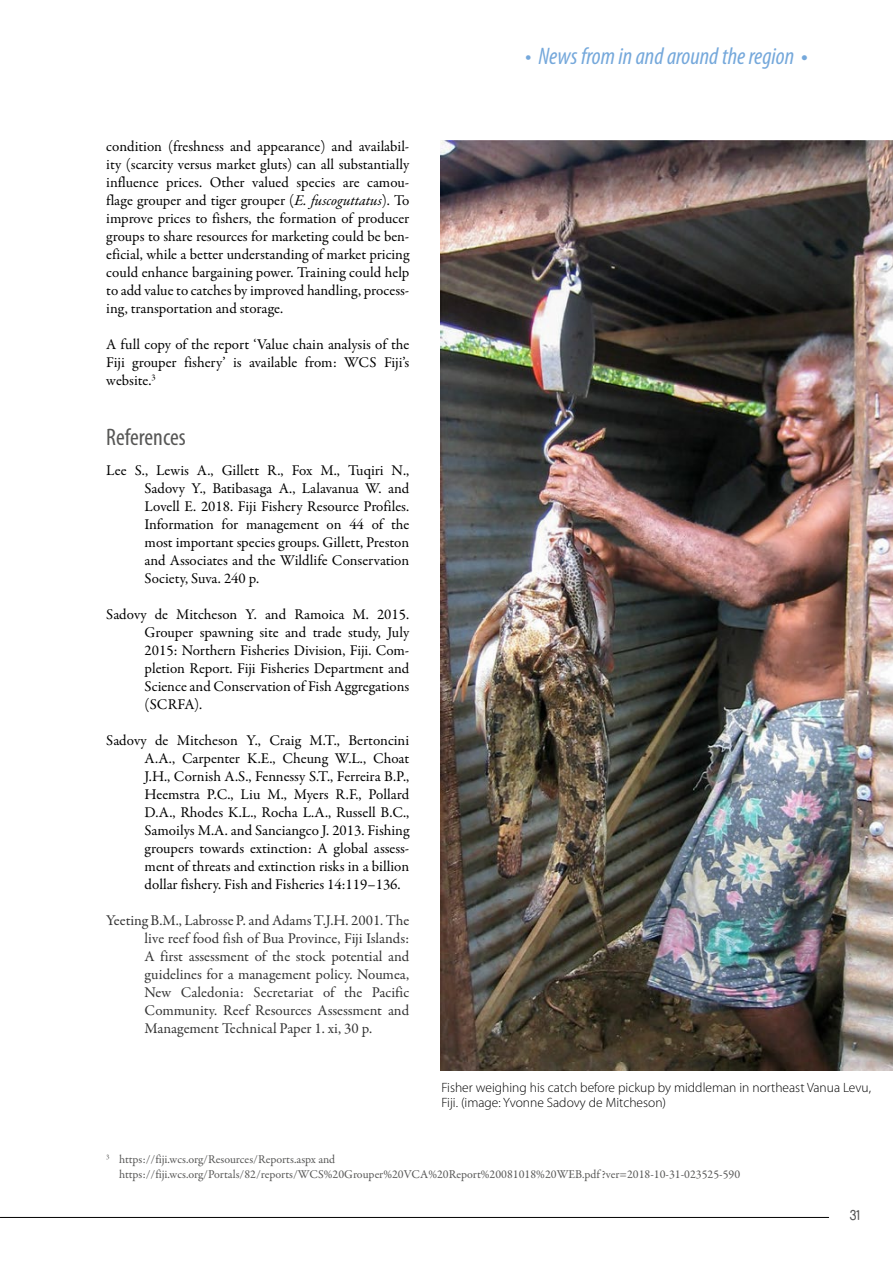
<style>
.page{position:relative;width:893px;height:1263px;background:#fff}
.page>*{position:absolute;margin:0;border:0;box-sizing:border-box;transform-origin:0 0}
.t1{font:italic condensed 24px "Myriad Pro";color:#75a8db}
.t2{font:condensed 24px "Myriad Pro";color:#575756}
.t3{font:15px/18px "Garamond Premr Pro";color:#000;text-align:justify}
.t4{font:15px/18px "Garamond Premr Pro";color:#333;text-align:justify}
.t5{font:15px "Duepuntozero";color:#575756}
.t6{font:300 13.5px/15px "Myriad Pro";color:#000}
.t7{font:12px/15px "Garamond Premr Pro";color:#575756}
.s1{font-style:italic}
.s2{font-style:normal;font-stretch:normal}
</style>
<div class="page">
<hr style="left:0;top:1217px;width:829px;height:1px;background:#000">
<img style="left:440px;top:140px;width:453px;height:930px">
<p class="t3" style="left:106px;top:138px;width:304px">condition (freshness and appearance) and availabil&shy;ity (scarcity versus market gluts) can all substantially influence prices. Other valued species are camou&shy;flage grouper and tiger grouper (<span class="s1">E. fuscoguttatus</span>). To improve prices to fishers, the formation of producer groups to share resources for marketing could be ben&shy;eficial, while a better understanding of market pricing could enhance bargaining power. Training could help to add value to catches by improved handling, process&shy;ing, transportation and storage.</p>
<p class="t3" style="left:106px;top:336px;width:304px">A full copy of the report ‘Value chain analysis of the Fiji grouper fishery’ is available from: WCS Fiji’s website.<sup>3</sup></p>
<h1 class="t2" style="left:106px;top:423px;width:81px">References</h1>
<p class="t3" style="left:145px;top:462px;width:266px;text-indent:-38px">Lee S., Lewis A., Gillett R., Fox M., Tuqiri N., Sadovy Y., Batibasaga A., Lalavanua W. and Lovell E. 2018. Fiji Fishery Resource Profiles.<br>Information for management on 44 of the most important species groups. Gillett, Preston and Associates and the Wildlife Conservation Society, Suva. 240 p.</p>
<p class="t3" style="left:145px;top:606px;width:266px;text-indent:-38px">Sadovy de Mitcheson Y. and Ramoica M. 2015.<br>Grouper spawning site and trade study, July 2015: Northern Fisheries Division, Fiji. Com&shy;pletion Report. Fiji Fisheries Department and Science and Conservation of Fish Aggregations (SCRFA).</p>
<p class="t3" style="left:145px;top:732px;width:266px;text-indent:-38px">Sadovy de Mitcheson Y., Craig M.T., Bertoncini A.A., Carpenter K.E., Cheung W.L., Choat J.H., Cornish A.S., Fennessy S.T., Ferreira B.P., Heemstra P.C., Liu M., Myers R.F., Pollard D.A., Rhodes K.L., Rocha L.A., Russell B.C., Samoilys M.A. and Sanciangco J. 2013. Fishing groupers towards extinction: A global assess&shy;ment of threats and extinction risks in a billion dollar fishery. Fish and Fisheries 14:119–136.</p>
<p class="t4" style="left:145px;top:912px;width:266px;text-indent:-38px">Yeeting B.M., Labrosse P. and Adams T.J.H. 2001. The live reef food fish of Bua Province, Fiji Islands:<br>A first assessment of the stock potential and guidelines for a management policy. Noumea, New Caledonia: Secretariat of the Pacific Community. Reef Resources Assessment and Management Technical Paper 1. xi, 30 p.</p>
<h1 class="t1" style="left:525px;top:41px;width:284px">• News from in and around the region <span class="s2">•</span></h1>
<p class="t6" style="left:441px;top:1079px;width:431px">Fisher weighing his catch before pickup by middleman in northeast Vanua Levu,<br>Fiji. (image: Yvonne Sadovy de Mitcheson)</p>
<p class="t7" style="left:119px;top:1152px;width:623px;text-indent:-13px"><sup>3</sup> https://fiji.wcs.org/Resources/Reports.aspx and https://fiji.wcs.org/Portals/82/reports/WCS%20Grouper%20VCA%20Report%20081018%20WEB.pdf ?ver=2018-10-31-023525-590</p>
<p class="t5" style="left:850px;top:1207px;width:11px">31</p>
</div>
